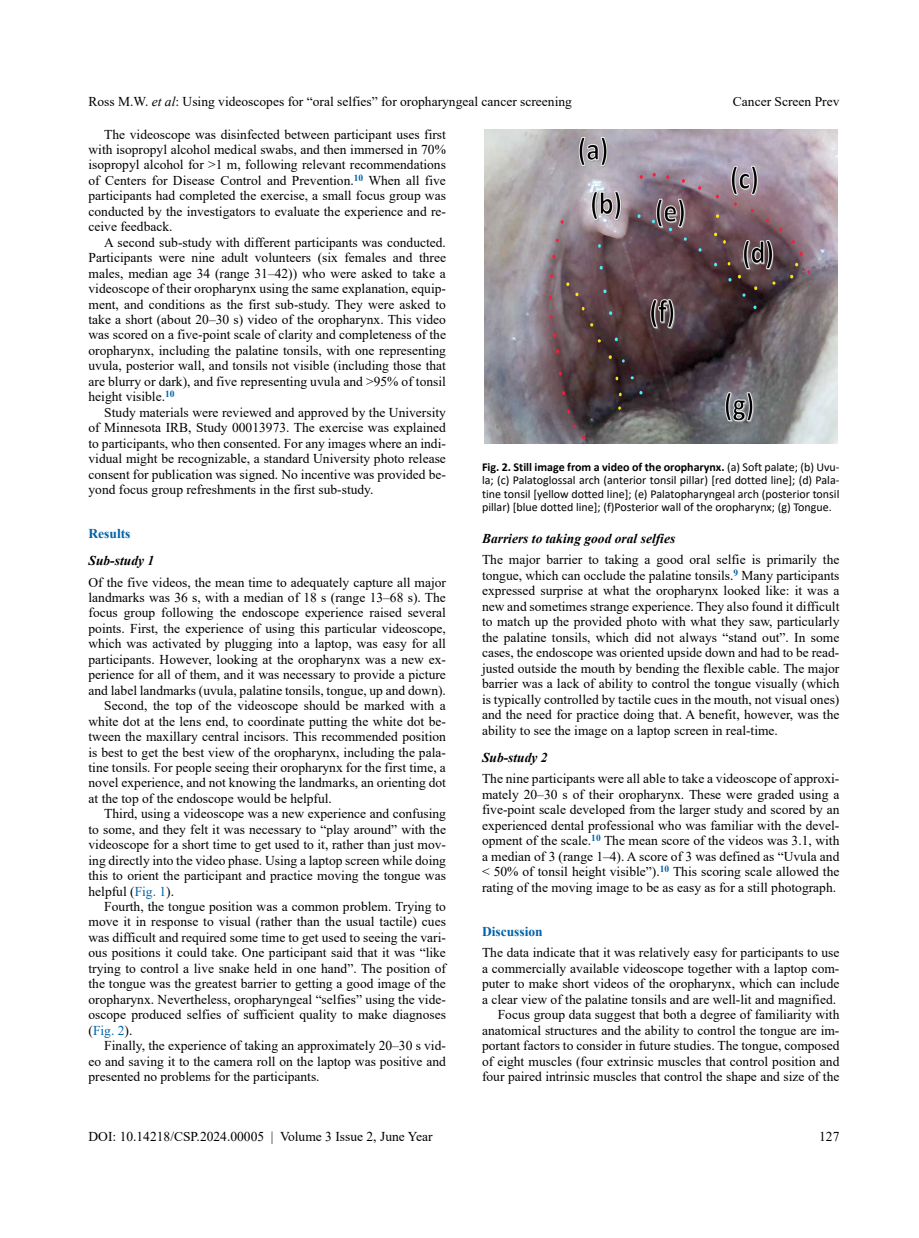
<style>
.page{position:relative;width:919px;height:1238px;background:#fff}
.page>*{position:absolute;margin:0;border:0;box-sizing:border-box;transform-origin:0 0}
.t1{font:13.5px/15.5px "Times New Roman";color:#000;text-align:justify}
.t2{font:italic 700 13.5px "Times New Roman";color:#000}
.t3{font:700 13.5px "Times New Roman";color:#0062a7}
.t4{font:13.5px "Times New Roman";color:#0062a7}
.t5{font:12px/13.5px "Calibri";color:#000;text-align:justify}
.s1{font-style:italic}
.s2{color:#0062a7}
.s3{color:#000}
.s4{font-weight:700}
</style>
<div class="page">
<img style="left:484px;top:129px;width:353px;height:314px">
<p class="t1" style="left:88px;top:93px;width:485px">Ross M.W. <span class="s1">et al</span>: Using videoscopes for “oral selfies” for oropharyngeal cancer screening</p>
<p class="t1" style="left:732px;top:93px;width:108px">Cancer Screen Prev</p>
<p class="t1" style="left:88px;top:126px;width:359px;text-indent:16px">The videoscope was disinfected between participant uses first with isopropyl alcohol medical swabs, and then immersed in 70% isopropyl alcohol for &gt;1 m, following relevant recommendations of Centers for Disease Control and Prevention.<sup>10</sup> When all five participants had completed the exercise, a small focus group was conducted by the investigators to evaluate the experience and re&shy;ceive feedback.</p>
<p class="t1" style="left:89px;top:234px;width:359px;text-indent:16px">A second sub-study with different participants was conducted.<br>Participants were nine adult volunteers (six females and three males, median age 34 (range 31–42)) who were asked to take a videoscope of their oropharynx using the same explanation, equip&shy;ment, and conditions as the first sub-study. They were asked to take a short (about 20–30 s) video of the oropharynx. This video was scored on a five-point scale of clarity and completeness of the oropharynx, including the palatine tonsils, with one representing uvula, posterior wall, and tonsils not visible (including those that are blurry or dark), and five representing uvula and &gt;95% of tonsil height visible.<sup>10</sup></p>
<p class="t1" style="left:88px;top:404px;width:359px;text-indent:16px">Study materials were reviewed and approved by the University of Minnesota IRB, Study 00013973. The exercise was explained to participants, who then consented. For any images where an indi&shy;vidual might be recognizable, a standard University photo release consent for publication was signed. No incentive was provided be&shy;yond focus group refreshments in the first sub-study.</p>
<p class="t3" style="left:88px;top:524px;width:43px">Results</p>
<p class="t2" style="left:88px;top:551px;width:67px">Sub-study 1</p>
<p class="t1" style="left:88px;top:574px;width:359px">Of the five videos, the mean time to adequately capture all major</p>
<p class="t1" style="left:88px;top:589px;width:359px">landmarks was 36 s, with a median of 18 s (range 13–68 s). The</p>
<p class="t1" style="left:88px;top:604px;width:359px">focus group following the endoscope experience raised several</p>
<p class="t1" style="left:88px;top:620px;width:359px">points. First, the experience of using this particular videoscope,</p>
<p class="t1" style="left:88px;top:635px;width:359px">which was activated by plugging into a laptop, was easy for all</p>
<p class="t1" style="left:88px;top:651px;width:359px">participants. However, looking at the oropharynx was a new ex-</p>
<p class="t1" style="left:88px;top:666px;width:359px">perience for all of them, and it was necessary to provide a picture</p>
<p class="t1" style="left:88px;top:682px;width:359px">and label landmarks (uvula, palatine tonsils, tongue, up and down).</p>
<p class="t1" style="left:104px;top:697px;width:343px">Second, the top of the videoscope should be marked with a</p>
<p class="t1" style="left:88px;top:713px;width:359px">white dot at the lens end, to coordinate putting the white dot be-</p>
<p class="t1" style="left:88px;top:728px;width:359px">tween the maxillary central incisors. This recommended position</p>
<p class="t1" style="left:88px;top:743px;width:359px">is best to get the best view of the oropharynx, including the pala-</p>
<p class="t1" style="left:88px;top:759px;width:359px">tine tonsils. For people seeing their oropharynx for the first time, a</p>
<p class="t1" style="left:88px;top:774px;width:359px">novel experience, and not knowing the landmarks, an orienting dot</p>
<p class="t1" style="left:88px;top:790px;width:245px">at the top of the endoscope would be helpful.</p>
<p class="t1" style="left:104px;top:805px;width:343px">Third, using a videoscope was a new experience and confusing</p>
<p class="t1" style="left:88px;top:821px;width:359px">to some, and they felt it was necessary to “play around” with the</p>
<p class="t1" style="left:88px;top:836px;width:359px">videoscope for a short time to get used to it, rather than just mov-</p>
<p class="t1" style="left:88px;top:852px;width:359px">ing directly into the video phase. Using a laptop screen while doing</p>
<p class="t1" style="left:88px;top:867px;width:359px">this to orient the participant and practice moving the tongue was</p>
<p class="t1" style="left:88px;top:882px;width:87px">helpful (<span class="s2">Fig. 1</span>).</p>
<p class="t1" style="left:104px;top:898px;width:343px">Fourth, the tongue position was a common problem. Trying to</p>
<p class="t1" style="left:88px;top:913px;width:359px">move it in response to visual (rather than the usual tactile) cues</p>
<p class="t1" style="left:88px;top:929px;width:359px">was difficult and required some time to get used to seeing the vari-</p>
<p class="t1" style="left:88px;top:944px;width:359px">ous positions it could take. One participant said that it was “like</p>
<p class="t1" style="left:88px;top:960px;width:359px">trying to control a live snake held in one hand”. The position of</p>
<p class="t1" style="left:88px;top:975px;width:359px">the tongue was the greatest barrier to getting a good image of the</p>
<p class="t1" style="left:88px;top:991px;width:359px">oropharynx. Nevertheless, oropharyngeal “selfies” using the vide-</p>
<p class="t1" style="left:88px;top:1006px;width:359px">oscope produced selfies of sufficient quality to make diagnoses</p>
<p class="t4" style="left:88px;top:1020px;width:45px"><span class="s3">(</span>Fig. 2<span class="s3">).</span></p>
<p class="t1" style="left:104px;top:1037px;width:343px">Finally, the experience of taking an approximately 20–30 s vid-</p>
<p class="t1" style="left:88px;top:1052px;width:359px">eo and saving it to the camera roll on the laptop was positive and</p>
<p class="t1" style="left:88px;top:1068px;width:232px">presented no problems for the participants.</p>
<p class="t5" style="left:482px;top:459px;width:359px"><span class="s4">Fig. 2. Still image from a video of the oropharynx.</span> (a) Soft palate; (b) Uvu&shy;la; (c) Palatoglossal arch (anterior tonsil pillar) [red dotted line]; (d) Pala&shy;tine tonsil [yellow dotted line]; (e) Palatopharyngeal arch (posterior tonsil pillar) [blue dotted line]; (f)Posterior wall of the oropharynx; (g) Tongue.</p>
<p class="t2" style="left:482px;top:529px;width:195px">Barriers to taking good oral selfies</p>
<p class="t1" style="left:482px;top:551px;width:359px">The major barrier to taking a good oral selfie is primarily the tongue, which can occlude the palatine tonsils.<sup>9</sup> Many participants expressed surprise at what the oropharynx looked like: it was a new and sometimes strange experience. They also found it difficult to match up the provided photo with what they saw, particularly the palatine tonsils, which did not always “stand out”. In some cases, the endoscope was oriented upside down and had to be read&shy;justed outside the mouth by bending the flexible cable. The major barrier was a lack of ability to control the tongue visually (which is typically controlled by tactile cues in the mouth, not visual ones) and the need for practice doing that. A benefit, however, was the ability to see the image on a laptop screen in real-time.</p>
<p class="t2" style="left:482px;top:747px;width:67px">Sub-study 2</p>
<p class="t1" style="left:482px;top:770px;width:359px">The nine participants were all able to take a videoscope of approxi&shy;mately 20–30 s of their oropharynx. These were graded using a five-point scale developed from the larger study and scored by an experienced dental professional who was familiar with the devel&shy;opment of the scale.<sup>10</sup> The mean score of the videos was 3.1, with a median of 3 (range 1–4). A score of 3 was defined as “Uvula and &lt; 50% of tonsil height visible”).<sup>10</sup> This scoring scale allowed the rating of the moving image to be as easy as for a still photograph.</p>
<p class="t3" style="left:482px;top:921px;width:62px">Discussion</p>
<p class="t1" style="left:482px;top:944px;width:359px;text-align:right">The data indicate that it was relatively easy for participants to use a commercially available videoscope together with a laptop com&shy;puter to make short videos of the oropharynx, which can include a clear view of the palatine tonsils and are well-lit and magnified.<br>Focus group data suggest that both a degree of familiarity with anatomical structures and the ability to control the tongue are im&shy;portant factors to consider in future studies. The tongue, composed of eight muscles (four extrinsic muscles that control position and four paired intrinsic muscles that control the shape and size of the</p>
<p class="t1" style="left:88px;top:1128px;width:345px">DOI: 10.14218/CSP.2024.00005 | Volume 3 Issue 2, June Year</p>
<p class="t1" style="left:819px;top:1128px;width:22px">127</p>
</div>
